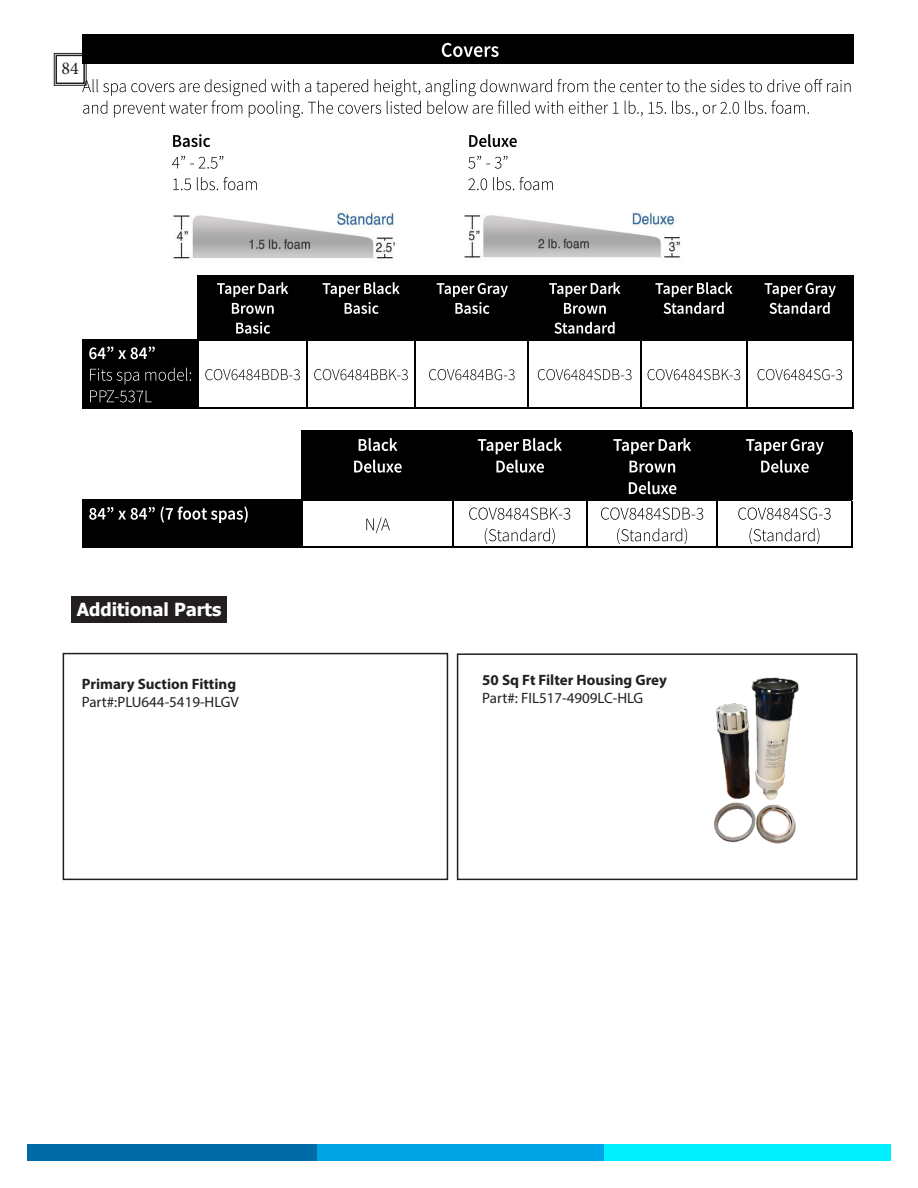
<style>
.page{position:relative;width:918px;height:1188px;background:#fff}
.page>*{position:absolute;margin:0;border:0;box-sizing:border-box;transform-origin:0 0}
.t1{font:700 18px "Tahoma";color:#fff}
.t2{font:18px "Minion Pro";color:#231f20}
.t3{font:15px "Myriad Pro";color:#231f20}
.t4{font:700 15px "Myriad Pro";color:#231f20}
</style>
<div class="page">
<div style="left:601px;top:1144px;width:289px;height:17px;background:#00f0ff"></div>
<div style="left:314px;top:1144px;width:290px;height:17px;background:#00a5e6"></div>
<div style="left:28px;top:1144px;width:289px;height:17px;background:#006ba7"></div>
<img style="left:464px;top:211px;width:216px;height:47px">
<img style="left:173px;top:211px;width:222px;height:48px">
<hr style="left:82px;top:34px;width:771px;height:2px;background:#000">
<svg style="left:54px;top:36px;width:799px;height:82px"></svg>
<svg style="left:173px;top:134px;width:37px;height:13px"></svg>
<svg style="left:172px;top:156px;width:51px;height:13px"></svg>
<svg style="left:173px;top:177px;width:84px;height:13px"></svg>
<svg style="left:469px;top:134px;width:48px;height:13px"></svg>
<svg style="left:468px;top:156px;width:40px;height:13px"></svg>
<svg style="left:468px;top:177px;width:85px;height:13px"></svg>
<div style="left:83px;top:340px;width:115px;height:68px;background:#000"></div>
<hr style="left:198px;top:275px;width:109px;height:1px;background:#000">
<hr style="left:307px;top:275px;width:108px;height:1px;background:#000">
<hr style="left:415px;top:275px;width:113px;height:1px;background:#000">
<hr style="left:528px;top:275px;width:113px;height:1px;background:#000">
<hr style="left:641px;top:275px;width:106px;height:1px;background:#000">
<hr style="left:747px;top:275px;width:106px;height:1px;background:#000">
<hr style="left:82px;top:339px;width:116px;height:1px;background:#000">
<hr style="left:82px;top:340px;width:2px;height:67px;background:#000">
<hr style="left:198px;top:340px;width:1px;height:67px;background:#000">
<hr style="left:306px;top:340px;width:2px;height:67px;background:#000">
<hr style="left:415px;top:340px;width:1px;height:67px;background:#000">
<hr style="left:528px;top:340px;width:1px;height:67px;background:#000">
<hr style="left:640px;top:340px;width:2px;height:67px;background:#000">
<hr style="left:746px;top:340px;width:2px;height:67px;background:#000">
<hr style="left:852px;top:340px;width:1px;height:67px;background:#000">
<hr style="left:82px;top:407px;width:771px;height:2px;background:#000">
<svg style="left:198px;top:276px;width:655px;height:64px;background:#151515"></svg>
<svg style="left:89px;top:346px;width:66px;height:13px"></svg>
<svg style="left:90px;top:368px;width:101px;height:34px"></svg>
<svg style="left:205px;top:369px;width:95px;height:11px"></svg>
<svg style="left:314px;top:369px;width:94px;height:11px"></svg>
<svg style="left:429px;top:369px;width:86px;height:11px"></svg>
<svg style="left:538px;top:369px;width:94px;height:11px"></svg>
<svg style="left:648px;top:369px;width:92px;height:11px"></svg>
<svg style="left:758px;top:369px;width:84px;height:11px"></svg>
<div style="left:83px;top:500px;width:219px;height:47px;background:#000"></div>
<hr style="left:301px;top:431px;width:152px;height:1px;background:#000">
<hr style="left:301px;top:432px;width:2px;height:67px;background:#000">
<hr style="left:82px;top:499px;width:220px;height:2px;background:#000">
<hr style="left:82px;top:501px;width:2px;height:45px;background:#000">
<hr style="left:302px;top:499px;width:151px;height:2px;background:#000">
<hr style="left:301px;top:501px;width:2px;height:45px;background:#000">
<hr style="left:453px;top:499px;width:134px;height:2px;background:#000">
<hr style="left:452px;top:501px;width:1px;height:45px;background:#000">
<hr style="left:587px;top:499px;width:130px;height:2px;background:#000">
<hr style="left:586px;top:501px;width:2px;height:45px;background:#000">
<hr style="left:717px;top:499px;width:135px;height:2px;background:#000">
<hr style="left:717px;top:501px;width:1px;height:45px;background:#000">
<hr style="left:851px;top:501px;width:1px;height:45px;background:#000">
<hr style="left:82px;top:546px;width:770px;height:2px;background:#000">
<svg style="left:303px;top:431px;width:549px;height:68px;background:#0e0e0e"></svg>
<svg style="left:89px;top:506px;width:159px;height:17px"></svg>
<svg style="left:366px;top:518px;width:24px;height:15px"></svg>
<svg style="left:469px;top:507px;width:101px;height:13px"></svg>
<svg style="left:485px;top:528px;width:70px;height:16px"></svg>
<svg style="left:601px;top:507px;width:102px;height:13px"></svg>
<svg style="left:617px;top:528px;width:70px;height:16px"></svg>
<svg style="left:738px;top:507px;width:93px;height:13px"></svg>
<svg style="left:749px;top:528px;width:70px;height:16px"></svg>
<div style="left:71px;top:596px;width:156px;height:26px;background:#231f20"></div>
<div style="left:457px;top:653px;width:401px;height:227px;border:2px solid #231f20"></div>
<img style="left:713px;top:677px;width:87px;height:167px">
<div style="left:63px;top:653px;width:385px;height:227px;border:2px solid #231f20"></div>
<p class="t2" style="left:62px;top:56px;width:19px">84</p>
<p class="t1" style="left:77px;top:596px;width:146px">Additional Parts</p>
<p class="t4" style="left:82px;top:674px;width:156px">Primary Suction Fitting</p>
<p class="t3" style="left:82px;top:693px;width:159px">Part#:PLU644-5419-HLGV</p>
<p class="t4" style="left:482px;top:670px;width:186px">50 Sq Ft Filter Housing Grey</p>
<p class="t3" style="left:482px;top:689px;width:162px">Part#: FIL517-4909LC-HLG</p>
</div>
